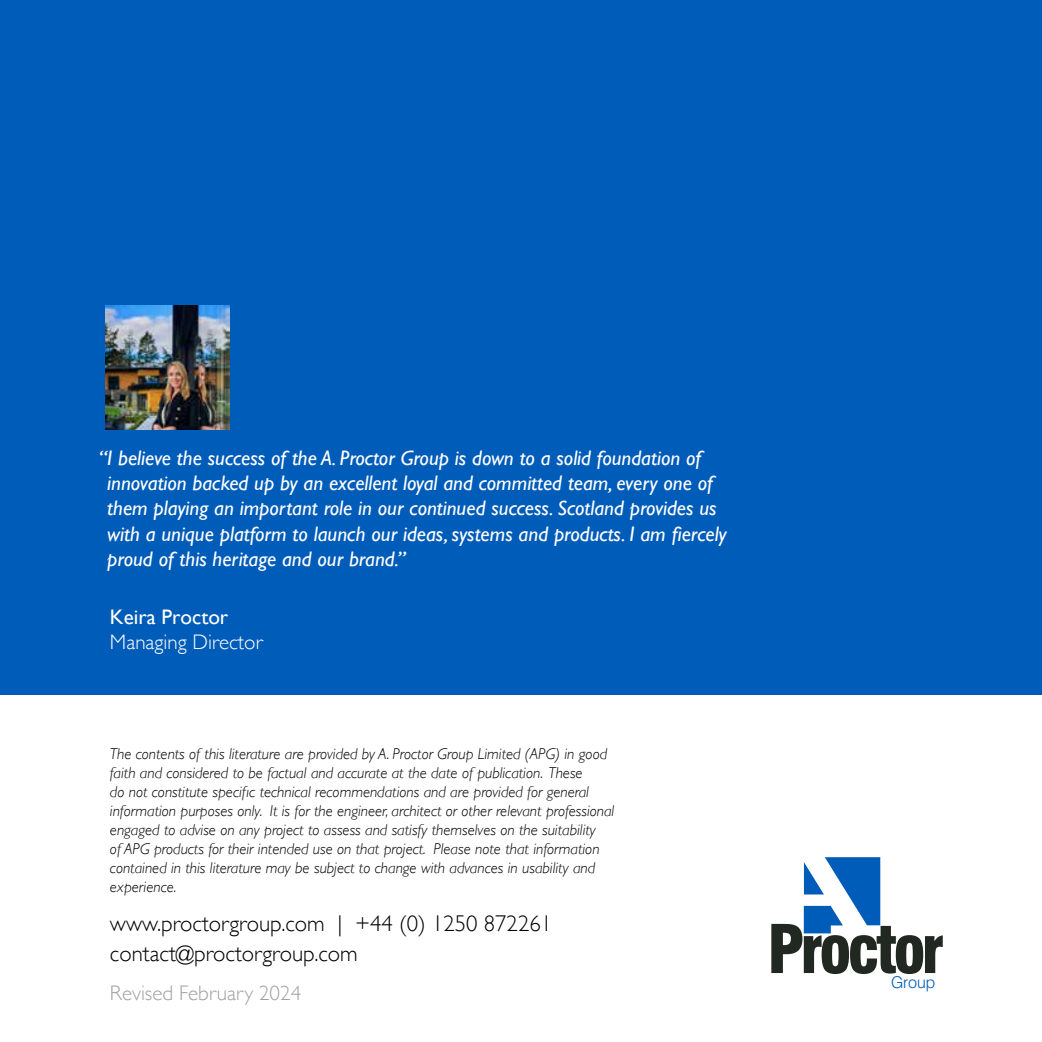
<style>
.page{position:relative;width:1042px;height:1042px;background:#fff}
.page>*{position:absolute;margin:0;border:0;box-sizing:border-box;transform-origin:0 0}
.t1{font:300 22.75px/30.1px "Gill Sans";color:#000}
.t2{font:italic 21px/25.2px "Gill Sans";color:#fff}
.t3{font:300 21px "Gill Sans";color:#a1a1a4}
.t4{font:300 21px "Gill Sans";color:#fff}
.t5{font:21px "Gill Sans";color:#fff}
.t6{font:300 16.1px "Swiss 721 BT";color:#005cb9}
.t7{font:italic 300 15.75px/18.9px "Gill Sans";color:#000}
</style>
<div class="page">
<div style="left:0;top:0;width:1042px;height:695px;background:#005cb9"></div>
<svg style="left:771px;top:857px;width:172px;height:117px"></svg>
<img style="left:105px;top:305px;width:124px;height:124px">
<p class="t2" style="left:107px;top:445px;width:621px;text-indent:-9px">“I believe the success of the A. Proctor Group is down to a solid foundation of innovation backed up by an excellent loyal and committed team, every one of them playing an important role in our continued success. Scotland provides us with a unique platform to launch our ideas, systems and products. I am fiercely proud of this heritage and our brand.”</p>
<h2 class="t5" style="left:110px;top:605px;width:120px">Keira Proctor</h2>
<h2 class="t4" style="left:110px;top:626px;width:154px">Managing Director</h2>
<p class="t7" style="left:110px;top:744px;width:506px">The contents of this literature are provided by A. Proctor Group Limited (APG) in good faith and considered to be factual and accurate at the date of publication. These<br>do not constitute specific technical recommendations and are provided for general information purposes only. It is for the engineer, architect or other relevant professional engaged to advise on any project to assess and satisfy themselves on the suitability<br>of APG products for their intended use on that project. Please note that information contained in this literature may be subject to change with advances in usability and experience.</p>
<h1 class="t1" style="left:110px;top:907px;width:444px">www.proctorgroup.com | +44 (0) 1250 872261 contact@proctorgroup.com</h1>
<h2 class="t3" style="left:110px;top:977px;width:193px">Revised February 2024</h2>
<p class="t6" style="left:891px;top:972px;width:46px">Group</p>
</div>
